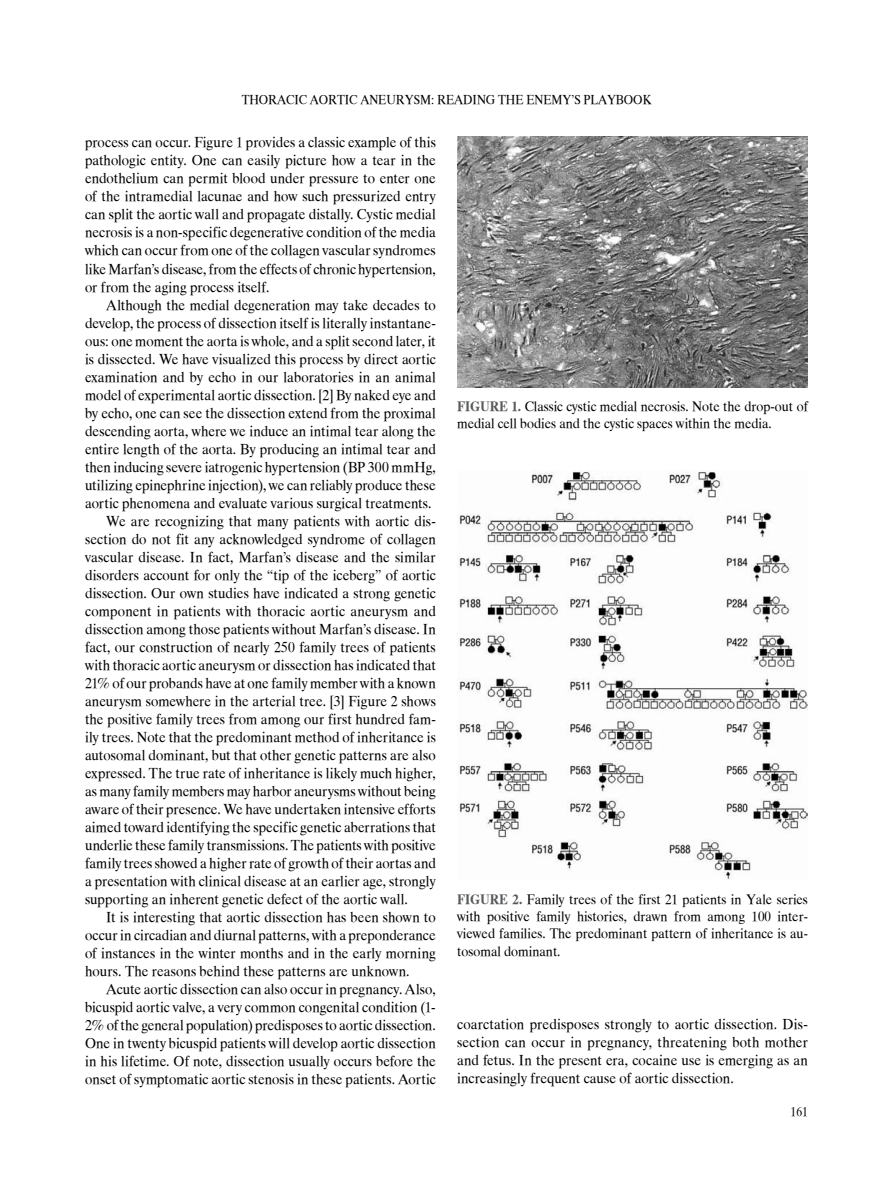
<style>
.page{position:relative;width:893px;height:1191px;background:#fff}
.page>*{position:absolute;margin:0;border:0;box-sizing:border-box;transform-origin:0 0}
.t1{font:15px/18px "UB Times";color:#000;text-align:justify;scale:.95 1}
.t2{font:14.25px/17.1px "UB Times";color:#000;scale:.95 1}
.t3{font:14.25px "UB Times Bold";color:#58595b;scale:.95 1}
.t4{font:13.5px "UB Times";color:#000;scale:.9 1}
.s1{font-family:"UB Times Bold";color:#58595b}
</style>
<div class="page">
<img style="left:457px;top:136px;width:351px;height:252px">
<img style="left:457px;top:471px;width:351px;height:408px">
<p class="t4" style="left:242px;top:92px;width:19px">Thoracic</p>
<p class="t4" style="left:310px;top:92px;width:20px">Aortic</p>
<p class="t4" style="left:360px;top:92px;width:21px">Aneurysm</p>
<p class="t4" style="left:431px;top:92px;width:27px">: Reading</p>
<p class="t4" style="left:498px;top:92px;width:11px">the</p>
<p class="t4" style="left:526px;top:92px;width:21px">Enemy</p>
<p class="t4" style="left:571px;top:92px;width:32px">’s Playbook</p>
<p class="t1" style="left:85px;top:134px;width:371px">process can occur. Figure 1 provides a classic example of this pathologic entity. One can easily picture how a tear in the endothelium can permit blood under pressure to enter one of the intramedial lacunae and how such pressurized entry can split the aortic wall and propagate distally. Cystic medial necrosis is a non-specific degenerative condition of the media which can occur from one of the collagen vascular syndromes like Marfan’s disease, from the effects of chronic hypertension, or from the aging process itself.</p>
<p class="t1" style="left:106px;top:296px;width:348px">Although the medial degeneration may take decades to</p>
<p class="t1" style="left:85px;top:314px;width:371px">develop, the process of dissection itself is literally instantane-</p>
<p class="t1" style="left:85px;top:332px;width:371px">ous: one moment the aorta is whole, and a split second later, it</p>
<p class="t1" style="left:85px;top:350px;width:371px">is dissected. We have visualized this process by direct aortic</p>
<p class="t1" style="left:85px;top:368px;width:371px">examination and by echo in our laboratories in an animal</p>
<p class="t1" style="left:85px;top:386px;width:371px">model of experimental aortic dissection. [2] By naked eye and</p>
<p class="t1" style="left:85px;top:404px;width:371px">by echo, one can see the dissection extend from the proximal</p>
<p class="t1" style="left:85px;top:422px;width:371px">descending aorta, where we induce an intimal tear along the</p>
<p class="t1" style="left:85px;top:440px;width:371px">entire length of the aorta. By producing an intimal tear and</p>
<p class="t1" style="left:85px;top:458px;width:371px">then inducing severe iatrogenic hypertension (BP 300 mmHg,</p>
<p class="t1" style="left:85px;top:476px;width:371px">utilizing epinephrine injection), we can reliably produce these</p>
<p class="t1" style="left:85px;top:494px;width:366px">aortic phenomena and evaluate various surgical treatments.</p>
<p class="t1" style="left:106px;top:512px;width:348px">We are recognizing that many patients with aortic dis-</p>
<p class="t1" style="left:85px;top:530px;width:371px">section do not fit any acknowledged syndrome of collagen</p>
<p class="t1" style="left:85px;top:548px;width:371px">vascular disease. In fact, Marfan’s disease and the similar</p>
<p class="t1" style="left:85px;top:566px;width:371px">disorders account for only the “tip of the iceberg” of aortic</p>
<p class="t1" style="left:85px;top:584px;width:371px">dissection. Our own studies have indicated a strong genetic</p>
<p class="t1" style="left:85px;top:602px;width:371px">component in patients with thoracic aortic aneurysm and</p>
<p class="t1" style="left:85px;top:620px;width:371px">dissection among those patients without Marfan’s disease. In</p>
<p class="t1" style="left:85px;top:638px;width:371px">fact, our construction of nearly 250 family trees of patients</p>
<p class="t1" style="left:85px;top:656px;width:371px">with thoracic aortic aneurysm or dissection has indicated that</p>
<p class="t1" style="left:85px;top:674px;width:371px">21% of our probands have at one family member with a known</p>
<p class="t1" style="left:85px;top:692px;width:371px">aneurysm somewhere in the arterial tree. [3] Figure 2 shows</p>
<p class="t1" style="left:85px;top:710px;width:371px">the positive family trees from among our first hundred fam-</p>
<p class="t1" style="left:85px;top:728px;width:371px">ily trees. Note that the predominant method of inheritance is</p>
<p class="t1" style="left:85px;top:746px;width:371px">autosomal dominant, but that other genetic patterns are also</p>
<p class="t1" style="left:85px;top:764px;width:371px">expressed. The true rate of inheritance is likely much higher,</p>
<p class="t1" style="left:85px;top:782px;width:371px">as many family members may harbor aneurysms without being</p>
<p class="t1" style="left:85px;top:800px;width:371px">aware of their presence. We have undertaken intensive efforts</p>
<p class="t1" style="left:85px;top:818px;width:371px">aimed toward identifying the specific genetic aberrations that</p>
<p class="t1" style="left:85px;top:836px;width:371px">underlie these family transmissions. The patients with positive</p>
<p class="t1" style="left:85px;top:854px;width:371px">family trees showed a higher rate of growth of their aortas and</p>
<p class="t1" style="left:85px;top:872px;width:371px">a presentation with clinical disease at an earlier age, strongly</p>
<p class="t1" style="left:85px;top:890px;width:341px">supporting an inherent genetic defect of the aortic wall.</p>
<p class="t1" style="left:106px;top:908px;width:348px">It is interesting that aortic dissection has been shown to</p>
<p class="t1" style="left:85px;top:926px;width:371px">occur in circadian and diurnal patterns, with a preponderance</p>
<p class="t1" style="left:85px;top:944px;width:371px">of instances in the winter months and in the early morning</p>
<p class="t1" style="left:85px;top:962px;width:343px">hours. The reasons behind these patterns are unknown.</p>
<p class="t1" style="left:106px;top:980px;width:348px">Acute aortic dissection can also occur in pregnancy. Also,</p>
<p class="t1" style="left:85px;top:998px;width:371px">bicuspid aortic valve, a very common congenital condition (1-</p>
<p class="t1" style="left:85px;top:1016px;width:371px">2% of the general population) predisposes to aortic dissection.</p>
<p class="t1" style="left:85px;top:1034px;width:371px">One in twenty bicuspid patients will develop aortic dissection</p>
<p class="t1" style="left:85px;top:1052px;width:371px">in his lifetime. Of note, dissection usually occurs before the</p>
<p class="t1" style="left:85px;top:1070px;width:371px">onset of symptomatic aortic stenosis in these patients. Aortic</p>
<p class="t2" style="left:457px;top:398px;width:371px;text-indent:33px"><span class="s1">RE 1.</span> Classic cystic medial necrosis. Note the drop-out of medial cell bodies and the cystic spaces within the media.</p>
<p class="t3" style="left:457px;top:398px;width:10px">FIGU</p>
<p class="t2" style="left:457px;top:891px;width:371px;text-align:justify;text-indent:33px"><span class="s1">RE 2.</span> Family trees of the first 21 patients in Yale series with positive family histories, drawn from among 100 inter&shy;viewed families. The predominant pattern of inheritance is au&shy;tosomal dominant.</p>
<p class="t3" style="left:457px;top:892px;width:10px">FIGU</p>
<p class="t1" style="left:457px;top:1015px;width:371px">coarctation predisposes strongly to aortic dissection. Dis&shy;section can occur in pregnancy, threatening both mother and fetus. In the present era, cocaine use is emerging as an increasingly frequent cause of aortic dissection.</p>
<p class="t4" style="left:790px;top:1104px;width:21px">161</p>
</div>
